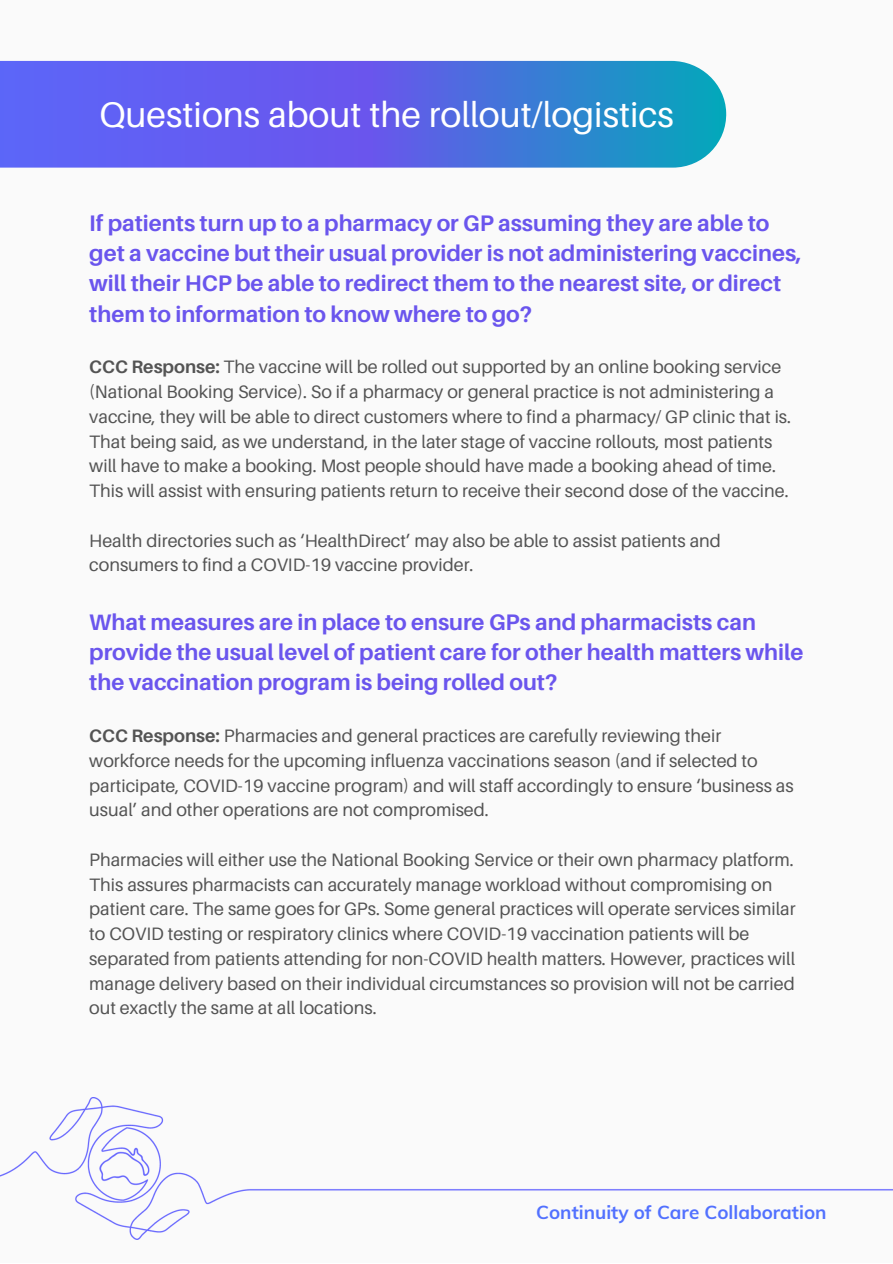
<style>
.page{position:relative;width:893px;height:1264px;background:#fff}
.page>*{position:absolute;margin:0;border:0;box-sizing:border-box;transform-origin:0 0}
.t1{font:35.55px "Aileron";color:#fff}
.t2{font:700 22.5px/30.3px "Aileron";color:#6a55ed}
.t3{font:700 18.9px "Muli";color:#5271ff}
.t4{font:18px/24.8px "Aileron";color:#545454}
.s1{font-weight:700}
</style>
<div class="page">
<div style="left:0;top:0;width:892px;height:1262px;background:#fafafa"></div>
<img style="left:0;top:1097px;width:892px;height:141px">
<svg style="left:0;top:61px;width:727px;height:107px;background:#516fe4"></svg>
<h1 class="t1" style="left:99px;top:92px;width:575px">Questions about the rollout/logistics</h1>
<p class="t2" style="left:89px;top:207px;width:714px">If patients turn up to a pharmacy or GP assuming they are able to get a vaccine but their usual provider is not administering vaccines, will their HCP be able to redirect them to the nearest site, or direct them to information to know where to go?</p>
<p class="t4" style="left:89px;top:354px;width:703px"><span class="s1">CCC Response:</span> The vaccine will be rolled out supported by an online booking service (National Booking Service). So if a pharmacy or general practice is not administering a vaccine, they will be able to direct customers where to find a pharmacy/ GP clinic that is.<br>That being said, as we understand, in the later stage of vaccine rollouts, most patients will have to make a booking. Most people should have made a booking ahead of time.<br>This will assist with ensuring patients return to receive their second dose of the vaccine.</p>
<p class="t4" style="left:89px;top:527px;width:633px">Health directories such as ‘HealthDirect’ may also be able to assist patients and consumers to find a COVID-19 vaccine provider.</p>
<p class="t2" style="left:89px;top:606px;width:715px">What measures are in place to ensure GPs and pharmacists can provide the usual level of patient care for other health matters while the vaccination program is being rolled out?</p>
<p class="t4" style="left:89px;top:723px;width:706px"><span class="s1">CCC Response:</span> Pharmacies and general practices are carefully reviewing their workforce needs for the upcoming influenza vaccinations season (and if selected to participate, COVID-19 vaccine program) and will staff accordingly to ensure ‘business as usual’ and other operations are not compromised.</p>
<p class="t4" style="left:89px;top:846px;width:707px">Pharmacies will either use the National Booking Service or their own pharmacy platform.<br>This assures pharmacists can accurately manage workload without compromising on patient care. The same goes for GPs. Some general practices will operate services similar to COVID testing or respiratory clinics where COVID-19 vaccination patients will be separated from patients attending for non-COVID health matters. However, practices will manage delivery based on their individual circumstances so provision will not be carried out exactly the same at all locations.</p>
<p class="t3" style="left:536px;top:1199px;width:292px">Continuity of Care Collaboration</p>
</div>
